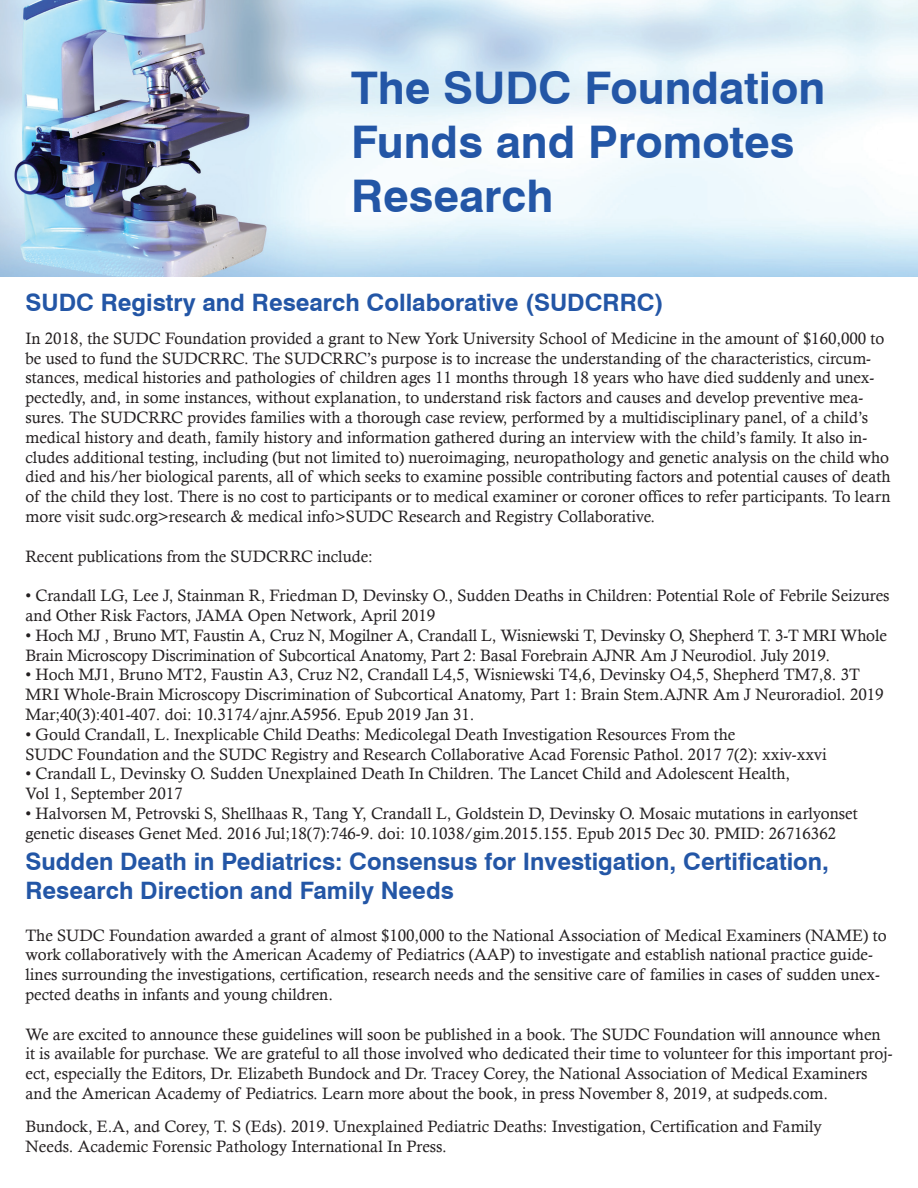
<style>
.page{position:relative;width:918px;height:1188px;background:#fff}
.page>*{position:absolute;margin:0;border:0;box-sizing:border-box;transform-origin:0 0}
.t1{font:700 45px/54px "Swiss 721 BT";color:#2356a6}
.t2{font:700 24px/28.8px "Swiss 721 BT";color:#2356a6}
.t3{font:16.5px/19.8px "Calisto";color:#231f20}
</style>
<div class="page">
<img style="left:0;top:0;width:918px;height:276px">
<h1 class="t1" style="left:351px;top:61px;width:476px">The SUDC Foundation<br>Funds and Promotes<br>Research</h1>
<h2 class="t2" style="left:26px;top:288px;width:640px">SUDC Registry and Research Collaborative (SUDCRRC)</h2>
<p class="t3" style="left:26px;top:328px;width:867px">In 2018, the SUDC Foundation provided a grant to New York University School of Medicine in the amount of $160,000 to be used to fund the SUDCRRC. The SUDCRRC’s purpose is to increase the understanding of the characteristics, circum&shy;stances, medical histories and pathologies of children ages 11 months through 18 years who have died suddenly and unex&shy;pectedly, and, in some instances, without explanation, to understand risk factors and causes and develop preventive mea&shy;sures. The SUDCRRC provides families with a thorough case review, performed by a multidisciplinary panel, of a child’s medical history and death, family history and information gathered during an interview with the child’s family. It also in&shy;cludes additional testing, including (but not limited to) nueroimaging, neuropathology and genetic analysis on the child who died and his/her biological parents, all of which seeks to examine possible contributing factors and potential causes of death of the child they lost. There is no cost to participants or to medical examiner or coroner offices to refer participants. To learn more visit sudc.org&gt;research &amp; medical info&gt;SUDC Research and Registry Collaborative.</p>
<p class="t3" style="left:26px;top:546px;width:349px">Recent publications from the SUDCRRC include:</p>
<p class="t3" style="left:26px;top:585px;width:866px">• Crandall LG, Lee J, Stainman R, Friedman D, Devinsky O., Sudden Deaths in Children: Potential Role of Febrile Seizures and Other Risk Factors, JAMA Open Network, April 2019</p>
<p class="t3" style="left:26px;top:625px;width:863px">• Hoch MJ , Bruno MT, Faustin A, Cruz N, Mogilner A, Crandall L, Wisniewski T, Devinsky O, Shepherd T. 3-T MRI Whole<br>Brain Microscopy Discrimination of Subcortical Anatomy, Part 2: Basal Forebrain AJNR Am J Neurodiol. July 2019.</p>
<p class="t3" style="left:26px;top:665px;width:860px">• Hoch MJ1, Bruno MT2, Faustin A3, Cruz N2, Crandall L4,5, Wisniewski T4,6, Devinsky O4,5, Shepherd TM7,8. 3T<br>MRI Whole-Brain Microscopy Discrimination of Subcortical Anatomy, Part 1: Brain Stem.AJNR Am J Neuroradiol. 2019<br>Mar;40(3):401-407. doi: 10.3174/ajnr.A5956. Epub 2019 Jan 31.</p>
<p class="t3" style="left:26px;top:724px;width:803px">• Gould Crandall, L. Inexplicable Child Deaths: Medicolegal Death Investigation Resources From the<br>SUDC Foundation and the SUDC Registry and Research Collaborative Acad Forensic Pathol. 2017 7(2): xxiv-xxvi</p>
<p class="t3" style="left:26px;top:764px;width:766px">• Crandall L, Devinsky O. Sudden Unexplained Death In Children. The Lancet Child and Adolescent Health,<br>Vol 1, September 2017</p>
<p class="t3" style="left:26px;top:803px;width:834px">• Halvorsen M, Petrovski S, Shellhaas R, Tang Y, Crandall L, Goldstein D, Devinsky O. Mosaic mutations in earlyonset genetic diseases Genet Med. 2016 Jul;18(7):746-9. doi: 10.1038/gim.2015.155. Epub 2015 Dec 30. PMID: 26716362</p>
<h2 class="t2" style="left:26px;top:847px;width:805px">Sudden Death in Pediatrics: Consensus for Investigation, Certification,<br>Research Direction and Family Needs</h2>
<p class="t3" style="left:26px;top:925px;width:863px">The SUDC Foundation awarded a grant of almost $100,000 to the National Association of Medical Examiners (NAME) to work collaboratively with the American Academy of Pediatrics (AAP) to investigate and establish national practice guide&shy;lines surrounding the investigations, certification, research needs and the sensitive care of families in cases of sudden unex&shy;pected deaths in infants and young children.</p>
<p class="t3" style="left:26px;top:1024px;width:868px">We are excited to announce these guidelines will soon be published in a book. The SUDC Foundation will announce when it is available for purchase. We are grateful to all those involved who dedicated their time to volunteer for this important proj&shy;ect, especially the Editors, Dr. Elizabeth Bundock and Dr. Tracey Corey, the National Association of Medical Examiners and the American Academy of Pediatrics. Learn more about the book, in press November 8, 2019, at sudpeds.com.</p>
<p class="t3" style="left:26px;top:1117px;width:798px">Bundock, E.A, and Corey, T. S (Eds). 2019. Unexplained Pediatric Deaths: Investigation, Certification and Family<br>Needs. Academic Forensic Pathology International In Press.</p>
</div>
